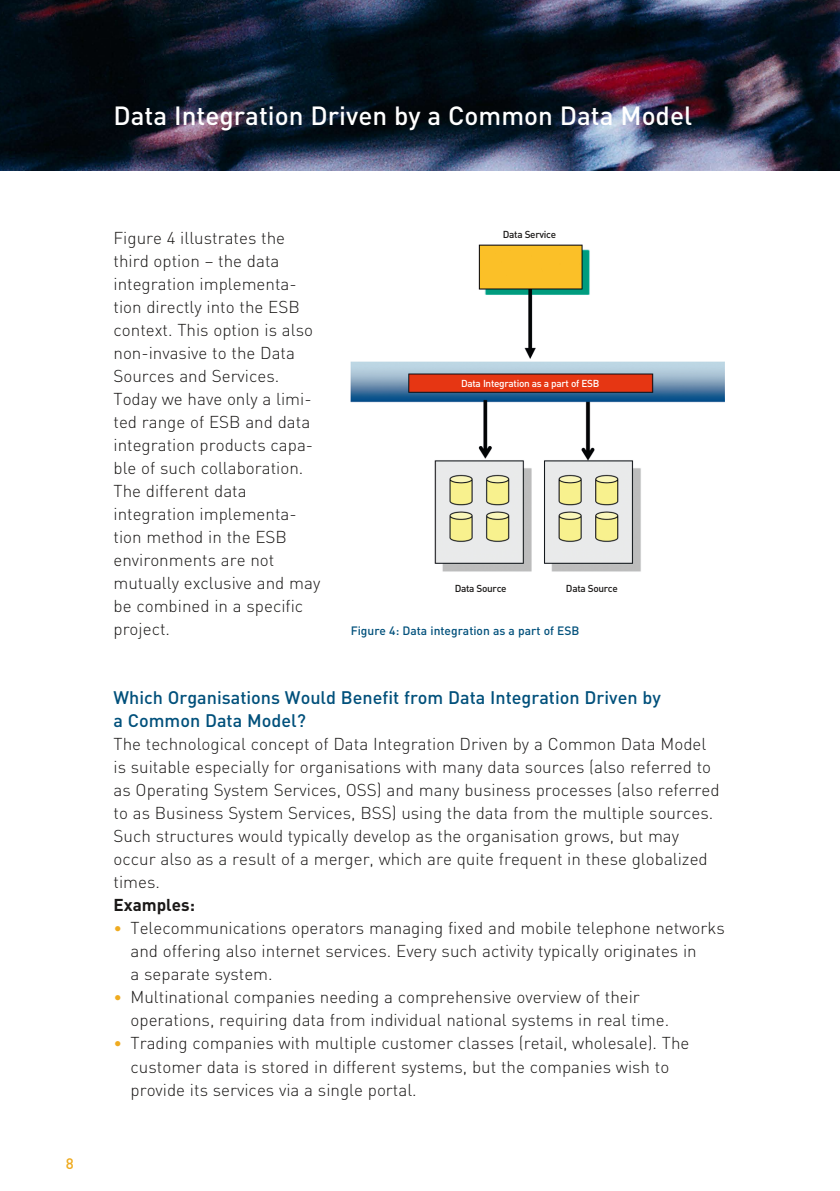
<style>
.page{position:relative;width:840px;height:1191px;background:#fff}
.page>*{position:absolute;margin:0;border:0;box-sizing:border-box;transform-origin:0 0}
.t1{font:500 26px "DINCE";color:#fff}
.t2{font:500 18px/23px "DINCE";color:#00507b}
.t3{font:300 17px/23px "DINCE";color:#1a1817}
.t4{font:700 17px "DINCE";color:#1a1817}
.t5{font:500 15px "DINCE";color:#efab20}
.t6{font:500 12px "DINCE";color:#00507b}
.t7{font:500 10px "DINCE";letter-spacing:-.03em;color:#1a1817}
.t8{font:500 10px "DINCE";letter-spacing:-.03em;color:#fff}
.s1{font-size:16px;color:#efab20}
</style>
<div class="page">
<img style="left:0;top:0;width:839px;height:170px">
<img style="left:350px;top:244px;width:374px;height:328px">
<p class="t5" style="left:66px;top:1154px;width:9px">8</p>
<h1 class="t1" style="left:113px;top:99px;width:580px">Data Integration Driven by a Common Data Model</h1>
<p class="t3" style="left:113px;top:227px;width:208px">Figure 4 illustrates the third option – the data integration implementa&shy;tion directly into the ESB context. This option is also non-invasive to the Data<br>Sources and Services.<br>Today we have only a limi&shy;ted range of ESB and data integration products capa&shy;ble of such collaboration.<br>The different data integration implementa&shy;tion method in the ESB environments are not mutually exclusive and may be combined in a specific project.</p>
<p class="t7" style="left:502px;top:228px;width:55px">Data Service</p>
<p class="t8" style="left:461px;top:377px;width:140px">Data Integration as a part of ESB</p>
<p class="t7" style="left:454px;top:582px;width:53px">Data Source</p>
<p class="t7" style="left:565px;top:582px;width:53px">Data Source</p>
<p class="t6" style="left:350px;top:623px;width:230px">Figure 4: Data integration as a part of ESB</p>
<p class="t2" style="left:113px;top:685px;width:548px">Which Organisations Would Benefit from Data Integration Driven by a Common Data Model?</p>
<p class="t3" style="left:113px;top:733px;width:607px">The technological concept of Data Integration Driven by a Common Data Model is suitable especially for organisations with many data sources (also referred to as Operating System Services, OSS) and many business processes (also referred to as Business System Services, BSS) using the data from the multiple sources.<br>Such structures would typically develop as the organisation grows, but may occur also as a result of a merger, which are quite frequent in these globalized times.</p>
<p class="t4" style="left:113px;top:894px;width:83px">Examples:</p>
<p class="t3" style="left:130px;top:917px;width:595px;text-indent:-17px"><span class="s1">•</span> Telecommunications operators managing fixed and mobile telephone networks and offering also internet services. Every such activity typically originates in<br>a separate system.</p>
<p class="t3" style="left:130px;top:986px;width:540px;text-indent:-17px"><span class="s1">•</span> Multinational companies needing a comprehensive overview of their operations, requiring data from individual national systems in real time.</p>
<p class="t3" style="left:130px;top:1032px;width:560px;text-indent:-17px"><span class="s1">•</span> Trading companies with multiple customer classes (retail, wholesale). The customer data is stored in different systems, but the companies wish to provide its services via a single portal.</p>
</div>
